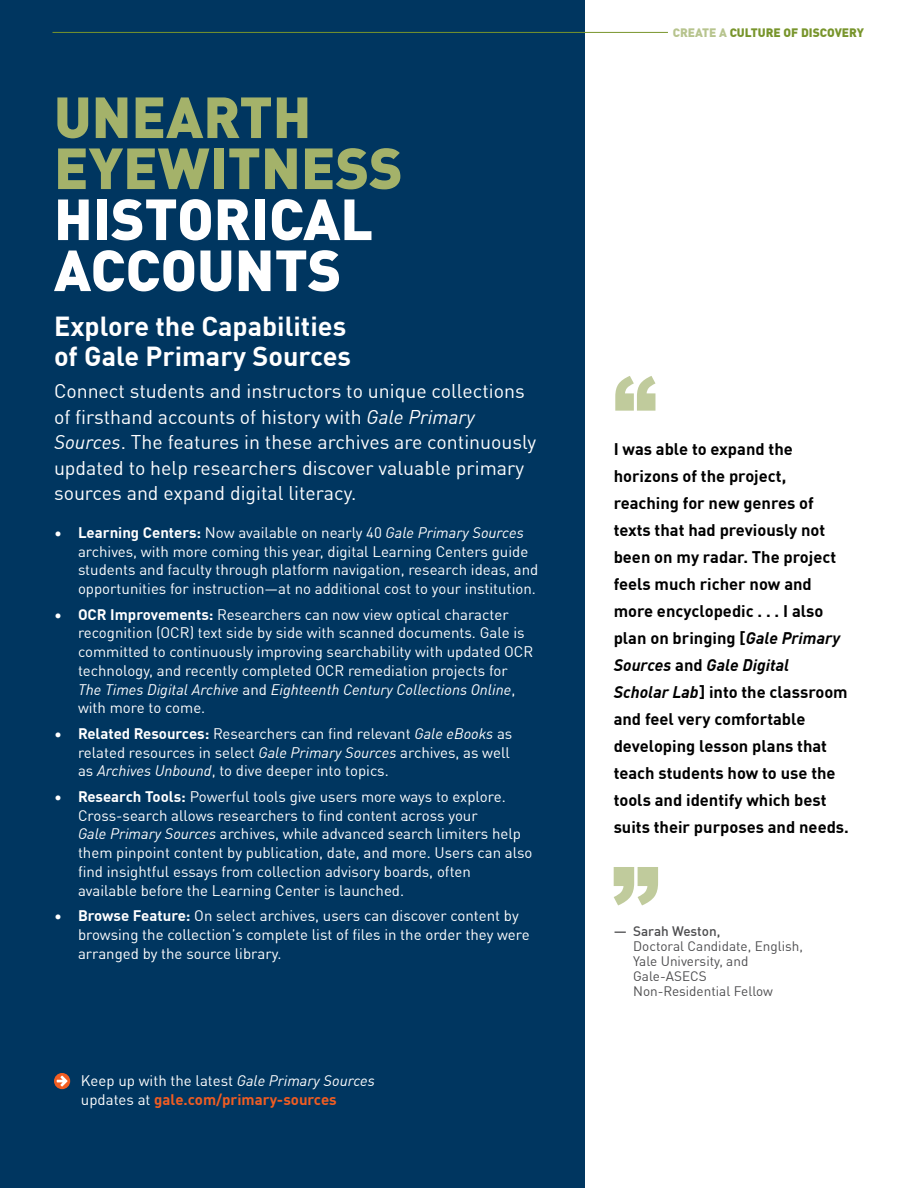
<style>
.page{position:relative;width:918px;height:1188px;background:#fff}
.page>*{position:absolute;margin:0;border:0;box-sizing:border-box;transform-origin:0 0}
.t1{font:900 57px/51px "DIN Offc";color:#fff}
.t2{font:900 57px/51px "DIN Offc";color:#a4b26a}
.t3{font:700 27px/30px "DIN Offc";color:#fff}
.t4{font:19.5px/25.5px "DIN Offc";color:#fff}
.t5{font:700 16.5px/27px "DIN Offc";color:#000}
.t6{font:15px/18.8px "DIN Offc";color:#fff}
.t7{font:13.5px/15px "DIN Offc";color:#4d4d4f}
.t8{font:500 13.5px "DIN Offc";color:#4d4d4f}
.t9{font:900 12px "DIN Offc";color:#78952c}
.s1{font-style:italic}
.s2{font-weight:700}
.s3{font-weight:700;color:#f15d22}
.s4{color:#b7c48e}
</style>
<div class="page">
<div style="left:0;top:0;width:585px;height:1188px;background:#003660"></div>
<hr style="left:52px;top:32px;width:616px;height:1px;background:#78952c">
<svg style="left:615px;top:376px;width:40px;height:35px"></svg>
<svg style="left:54px;top:1073px;width:16px;height:16px"></svg>
<svg style="left:614px;top:867px;width:44px;height:38px"></svg>
<h1 class="t2" style="left:54px;top:92px;width:350px">UNEARTH<br>EYEWITNESS</h1>
<h1 class="t1" style="left:54px;top:194px;width:321px">HISTORICAL<br>ACCOUNTS</h1>
<h2 class="t3" style="left:54px;top:311px;width:299px">Explore the Capabilities of Gale Primary Sources</h2>
<p class="t4" style="left:54px;top:379px;width:484px">Connect students and instructors to unique collections of firsthand accounts of history with <span class="s1">Gale Primary Sources</span>. The features in these archives are continuously updated to help researchers discover valuable primary sources and expand digital literacy.</p>
<p class="t6" style="left:78px;top:523px;width:462px;text-indent:-24px">• <span class="s2">Learning Centers:</span> Now available on nearly 40 <span class="s1">Gale Primary Sources </span>archives, with more coming this year, digital Learning Centers guide students and faculty through platform navigation, research ideas, and opportunities for instruction—at no additional cost to your institution.</p>
<p class="t6" style="left:78px;top:605px;width:457px;text-indent:-24px">• <span class="s2">OCR Improvements:</span> Researchers can now view optical character recognition (OCR) text side by side with scanned documents. Gale is committed to continuously improving searchability with updated OCR technology, and recently completed OCR remediation projects for <span class="s1">The Times Digital Archive</span> and <span class="s1">Eighteenth Century Collections Online</span>, with more to come.</p>
<p class="t6" style="left:78px;top:724px;width:436px;text-indent:-24px">• <span class="s2">Related Resources:</span> Researchers can find relevant <span class="s1">Gale eBooks</span> as related resources in select <span class="s1">Gale Primary Sources</span> archives, as well as <span class="s1">Archives Unbound</span>, to dive deeper into topics.</p>
<p class="t6" style="left:78px;top:787px;width:456px;text-indent:-24px">• <span class="s2">Research Tools:</span> Powerful tools give users more ways to explore.<br>Cross-search allows researchers to find content across your<br><span class="s1">Gale Primary Sources</span> archives, while advanced search limiters help them pinpoint content by publication, date, and more. Users can also find insightful essays from collection advisory boards, often available before the Learning Center is launched.</p>
<p class="t6" style="left:78px;top:906px;width:453px;text-indent:-24px">• <span class="s2">Browse Feature:</span> On select archives, users can discover content by browsing the collection’s complete list of files in the order they were arranged by the source library.</p>
<p class="t6" style="left:81px;top:1071px;width:295px">Keep up with the latest <span class="s1">Gale Primary Sources </span>updates at <span class="s3">gale.com/primary-sources</span></p>
<p class="t9" style="left:673px;top:24px;width:193px"><span class="s4">CREATE A</span> CULTURE OF DISCOVERY</p>
<p class="t5" style="left:614px;top:435px;width:237px">I was able to expand the horizons of the project, reaching for new genres of texts that had previously not been on my radar. The project feels much richer now and more encyclopedic . . . I also plan on bringing [<span class="s1">Gale Primary<br>Sources</span> and <span class="s1">Gale Digital<br>Scholar Lab</span>] into the classroom and feel very comfortable developing lesson plans that teach students how to use the tools and identify which best suits their purposes and needs.</p>
<p class="t8" style="left:614px;top:922px;width:108px">— Sarah Weston,</p>
<p class="t7" style="left:633px;top:938px;width:171px">Doctoral Candidate, English,<br>Yale University, and<br>Gale-ASECS<br>Non-Residential Fellow</p>
</div>
